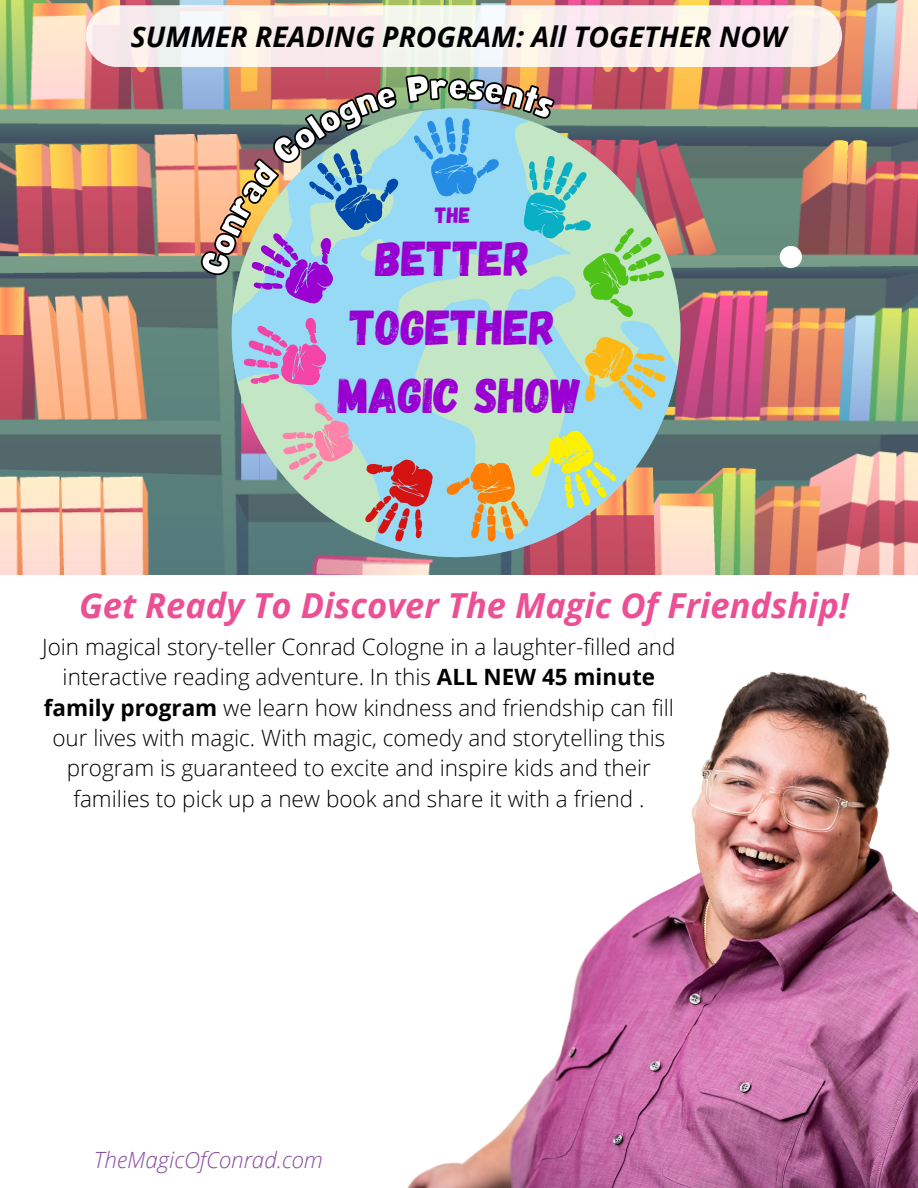
<style>
.page{position:relative;width:918px;height:1188px;background:#fff}
.page>*{position:absolute;margin:0;border:0;box-sizing:border-box;transform-origin:0 0}
.t1{font:49.05px "Gagalin";color:#9900d1}
.t2{font:italic 700 34.5px "Open Sans";color:#ec5094}
.t3{font:italic 700 28.35px "Open Sans";color:#000}
.t4{font:300 22.5px/30.3px "Open Sans";color:#000;text-align:center}
.t5{font:italic 300 22.35px "Open Sans";color:#894c9f}
.t6{font:22.05px "Gagalin";color:#9900d1}
.s1{font-weight:700}
</style>
<div class="page">
<img style="left:0;top:0;width:918px;height:575px">
<div style="left:780px;top:246px;width:22px;height:22px;background:#fff;border-radius:50%"></div>
<svg style="left:86px;top:5px;width:756px;height:62px;background:#f6e9e7"></svg>
<img style="left:407px;top:671px;width:511px;height:517px">
<svg style="left:196px;top:14px;width:485px;height:541px;background:#a9b9b6"></svg>
<p class="t3" style="left:131px;top:16px;width:657px">SUMMER READING PROGRAM: All TOGETHER NOW</p>
<p class="t6" style="left:435px;top:200px;width:37px">THE</p>
<p class="t1" style="left:375px;top:227px;width:157px">BETTER</p>
<p class="t1" style="left:350px;top:296px;width:208px">TOGETHER</p>
<p class="t1" style="left:338px;top:364px;width:246px">MAGIC SHOW</p>
<p class="t2" style="left:79px;top:581px;width:771px">Get Ready To Discover The Magic Of Friendship!</p>
<p class="t4" style="left:42px;top:631px;width:635px">Join magical story-teller Conrad Cologne in a laughter-filled and interactive reading adventure. In this <span class="s1">ALL NEW 45 minute family program</span> we learn how kindness and friendship can fill our lives with magic. With magic, comedy and storytelling this program is guaranteed to excite and inspire kids and their families to pick up a new book and share it with a friend .</p>
<p class="t5" style="left:94px;top:1144px;width:231px">TheMagicOfConrad.com</p>
</div>
